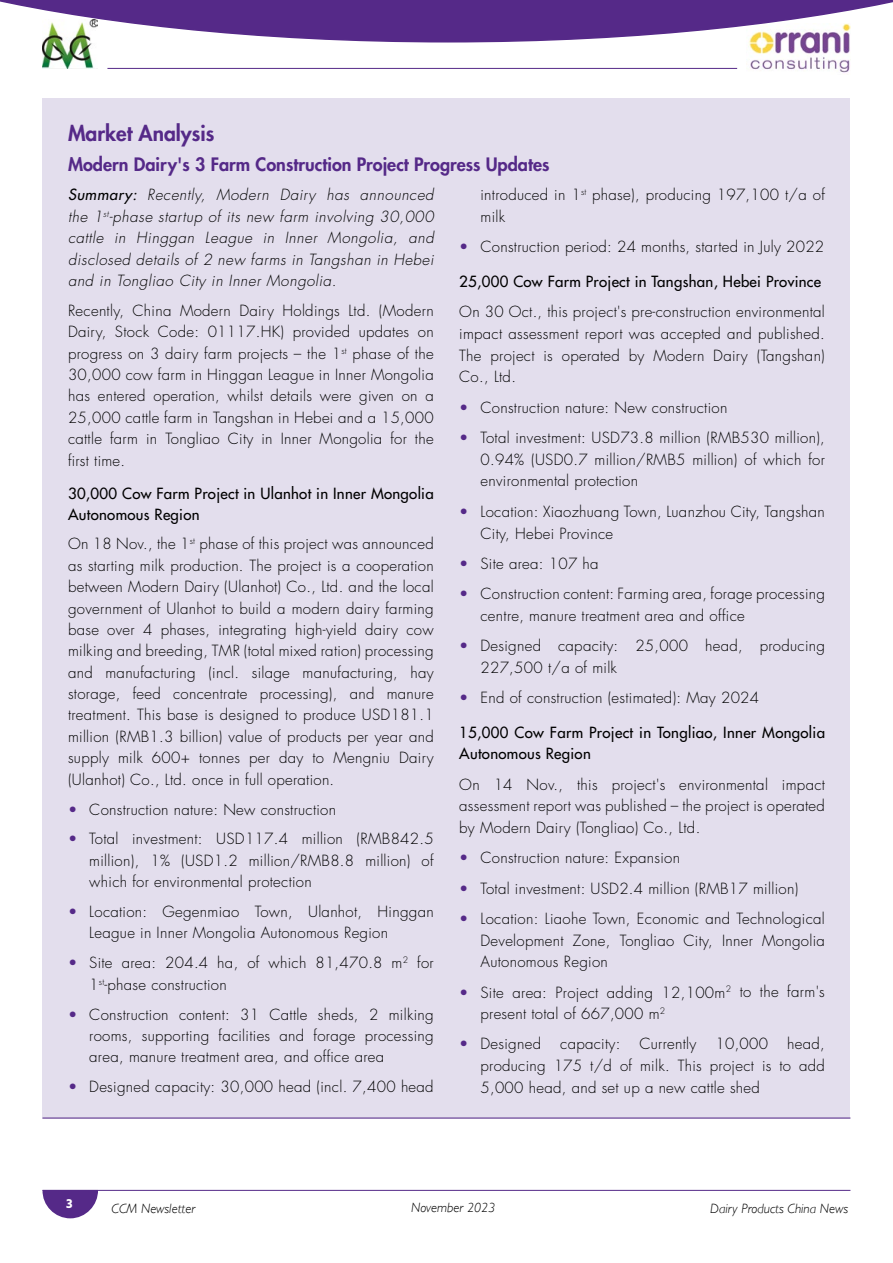
<style>
.page{position:relative;width:893px;height:1263px;background:#fff}
.page>*{position:absolute;margin:0;border:0;box-sizing:border-box;transform-origin:0 0}
.t1{font:800 21px "Futura Std";color:#552988}
.t2{font:800 18px "Futura Std";color:#552988}
.t3{font:300 15px/21.5px "Futura Std";letter-spacing:.02em;color:#000;text-align:justify}
.t4{font:italic 300 15px/21.5px "Futura Std";letter-spacing:.04em;color:#000;text-align:justify}
.t5{font:500 15px/20.7px "Futura Std";letter-spacing:.02em;color:#000}
.t6{font:italic 300 13.5px "Gill Sans";color:#000}
.t7{font:700 13.5px "Hind";color:#fff}
.s1{font-weight:500}
.s2{color:#552988}
</style>
<div class="page">
<svg style="left:42px;top:1190px;width:56px;height:28px"></svg>
<hr style="left:43px;top:1190px;width:807px;height:1px;background:#552988">
<img style="left:749px;top:43px;width:101px;height:30px">
<svg style="left:0;top:0;width:893px;height:43px"></svg>
<hr style="left:107px;top:68px;width:630px;height:1px;background:#552988">
<img style="left:42px;top:19px;width:56px;height:50px">
<div style="left:43px;top:98px;width:807px;height:1020px;background:#e3deed"></div>
<hr style="left:43px;top:1118px;width:807px;height:1px;background:#552988">
<h1 class="t1" style="left:68px;top:120px;width:148px">Market Analysis</h1>
<p class="t2" style="left:68px;top:152px;width:483px">Modern Dairy's 3 Farm Construction Project Progress Updates</p>
<p class="t4" style="left:68px;top:185px;width:367px"><span class="s1">Summary:</span> Recently, Modern Dairy has announced the 1<sup>st</sup>-phase startup of its new farm involving 30,000 cattle in Hinggan League in Inner Mongolia, and disclosed details of 2 new farms in Tangshan in Hebei and in Tongliao City in Inner Mongolia.</p>
<p class="t3" style="left:68px;top:300px;width:367px">Recently, China Modern Dairy Holdings Ltd. (Modern Dairy, Stock Code: 01117.HK) provided updates on progress on 3 dairy farm projects – the 1<sup>st</sup> phase of the 30,000 cow farm in Hinggan League in Inner Mongolia has entered operation, whilst details were given on a 25,000 cattle farm in Tangshan in Hebei and a 15,000 cattle farm in Tongliao City in Inner Mongolia for the first time.</p>
<p class="t5" style="left:68px;top:483px;width:367px">30,000 Cow Farm Project in Ulanhot in Inner Mongolia<br>Autonomous Region</p>
<p class="t3" style="left:68px;top:534px;width:367px">On 18 Nov., the 1<sup>st</sup> phase of this project was announced as starting milk production. The project is a cooperation between Modern Dairy (Ulanhot) Co., Ltd. and the local government of Ulanhot to build a modern dairy farming base over 4 phases, integrating high-yield dairy cow milking and breeding, TMR (total mixed ration) processing and manufacturing (incl. silage manufacturing, hay storage, feed concentrate processing), and manure treatment. This base is designed to produce USD181.1 million (RMB1.3 billion) value of products per year and supply milk 600+ tonnes per day to Mengniu Dairy (Ulanhot) Co., Ltd. once in full operation.</p>
<p class="t3" style="left:68px;top:799px;width:270px"><span class="s2">•</span> Construction nature: New construction</p>
<p class="t3" style="left:89px;top:829px;width:346px;text-indent:-21px"><span class="s2">•</span> Total investment: USD117.4 million (RMB842.5 million), 1% (USD1.2 million/RMB8.8 million) of which for environmental protection</p>
<p class="t3" style="left:89px;top:901px;width:346px;text-indent:-21px"><span class="s2">•</span> Location: Gegenmiao Town, Ulanhot, Hinggan<br>League in Inner Mongolia Autonomous Region</p>
<p class="t3" style="left:89px;top:952px;width:346px;text-indent:-21px"><span class="s2">•</span> Site area: 204.4 ha, of which 81,470.8 m<sup>2</sup> for<br>1<sup>st</sup>-phase construction</p>
<p class="t3" style="left:89px;top:1004px;width:346px;text-indent:-21px"><span class="s2">•</span> Construction content: 31 Cattle sheds, 2 milking rooms, supporting facilities and forage processing area, manure treatment area, and office area</p>
<p class="t3" style="left:68px;top:1076px;width:367px"><span class="s2">•</span> Designed capacity: 30,000 head (incl. 7,400 head</p>
<p class="t3" style="left:480px;top:185px;width:346px">introduced in 1<sup>st</sup> phase), producing 197,100 t/a of milk</p>
<p class="t3" style="left:459px;top:237px;width:366px"><span class="s2">•</span> Construction period: 24 months, started in July 2022</p>
<p class="t5" style="left:459px;top:271px;width:363px">25,000 Cow Farm Project in Tangshan, Hebei Province</p>
<p class="t3" style="left:459px;top:301px;width:367px">On 30 Oct., this project's pre-construction environmental impact assessment report was accepted and published.<br>The project is operated by Modern Dairy (Tangshan)<br>Co., Ltd.</p>
<p class="t3" style="left:459px;top:397px;width:270px"><span class="s2">•</span> Construction nature: New construction</p>
<p class="t3" style="left:480px;top:427px;width:346px;text-indent:-21px"><span class="s2">•</span> Total investment: USD73.8 million (RMB530 million), 0.94% (USD0.7 million/RMB5 million) of which for environmental protection</p>
<p class="t3" style="left:480px;top:501px;width:346px;text-indent:-21px"><span class="s2">•</span> Location: Xiaozhuang Town, Luanzhou City, Tangshan<br>City, Hebei Province</p>
<p class="t3" style="left:459px;top:553px;width:141px"><span class="s2">•</span> Site area: 107 ha</p>
<p class="t3" style="left:480px;top:583px;width:346px;text-indent:-21px"><span class="s2">•</span> Construction content: Farming area, forage processing centre, manure treatment area and office</p>
<p class="t3" style="left:480px;top:635px;width:346px;text-indent:-21px"><span class="s2">•</span> Designed capacity: 25,000 head, producing<br>227,500 t/a of milk</p>
<p class="t3" style="left:459px;top:687px;width:301px"><span class="s2">•</span> End of construction (estimated): May 2024</p>
<p class="t5" style="left:459px;top:721px;width:367px;line-height:21.8px">15,000 Cow Farm Project in Tongliao, Inner Mongolia<br>Autonomous Region</p>
<p class="t3" style="left:459px;top:774px;width:367px">On 14 Nov., this project's environmental impact assessment report was published – the project is operated by Modern Dairy (Tongliao) Co., Ltd.</p>
<p class="t3" style="left:459px;top:847px;width:222px"><span class="s2">•</span> Construction nature: Expansion</p>
<p class="t3" style="left:459px;top:878px;width:340px"><span class="s2">•</span> Total investment: USD2.4 million (RMB17 million)</p>
<p class="t3" style="left:480px;top:908px;width:346px;text-indent:-21px"><span class="s2">•</span> Location: Liaohe Town, Economic and Technological Development Zone, Tongliao City, Inner Mongolia Autonomous Region</p>
<p class="t3" style="left:480px;top:982px;width:346px;text-indent:-21px"><span class="s2">•</span> Site area: Project adding 12,100m<sup>2</sup> to the farm's present total of 667,000 m<sup>2</sup></p>
<p class="t3" style="left:459px;top:1034px;width:83px"><span class="s2">•</span> Designed</p>
<p class="t3" style="left:560px;top:1034px;width:62px">capacity:</p>
<p class="t3" style="left:639px;top:1034px;width:58px">Currently</p>
<p class="t3" style="left:715px;top:1034px;width:54px">10,000</p>
<p class="t3" style="left:480px;top:1033px;width:346px;text-indent:307px">head, producing 175 t/d of milk. This project is to add 5,000 head, and set up a new cattle shed</p>
<p class="t7" style="left:66px;top:1195px;width:8px">3</p>
<p class="t6" style="left:112px;top:1201px;width:85px">CCM Newsletter</p>
<p class="t6" style="left:411px;top:1200px;width:86px">November 2023</p>
<p class="t6" style="left:710px;top:1201px;width:139px">Dairy Products China News</p>
</div>
